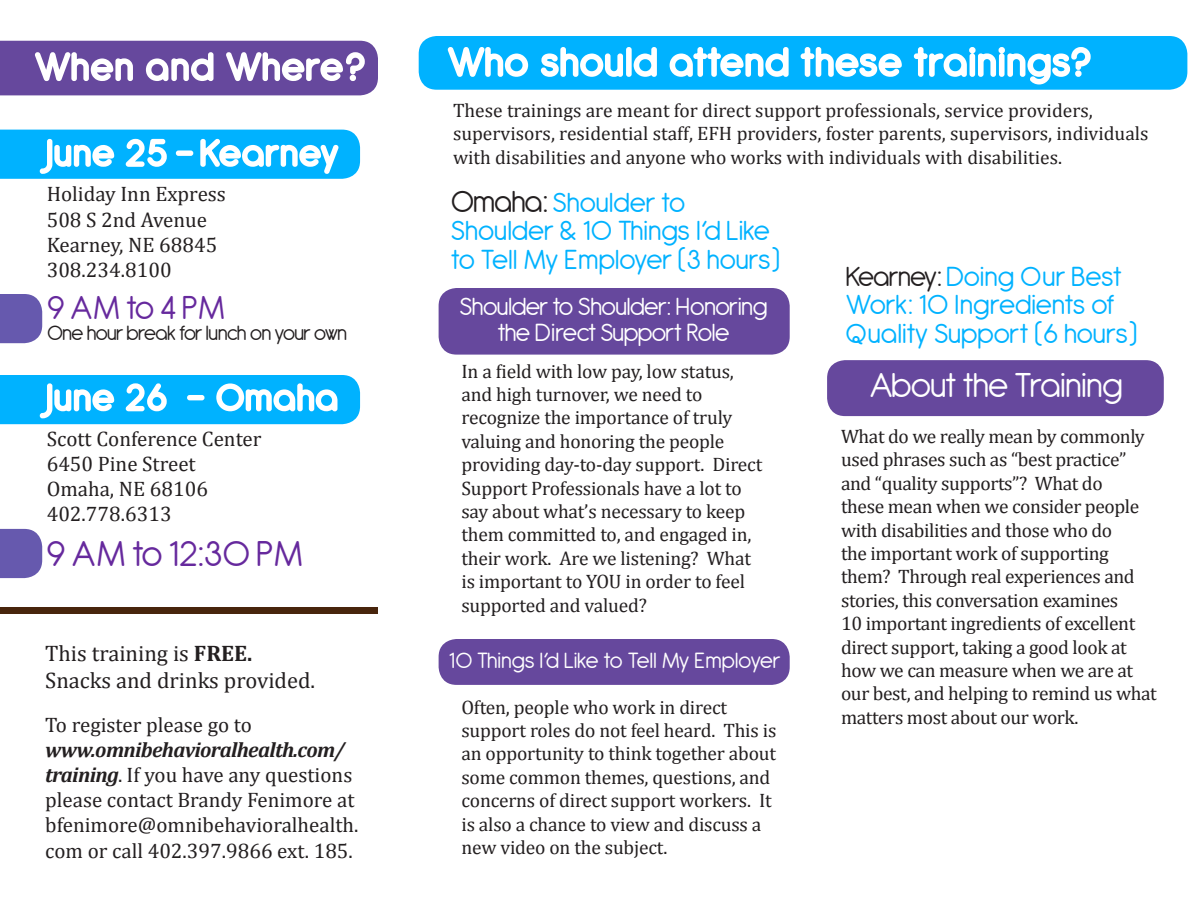
<style>
.page{position:relative;width:1188px;height:918px;background:#fff}
.page>*{position:absolute;margin:0;border:0;box-sizing:border-box;transform-origin:0 0}
.t1{font:39px "Antipasto";color:#66299d}
.t2{font:37.5px "Antipasto";letter-spacing:-.04em;color:#fff}
.t3{font:36px "Antipasto";color:#66299d}
.t4{font:30px/28.5px "Antipasto";letter-spacing:-.02em;color:#00b2ff}
.t5{font:27px/25.5px "Antipasto";letter-spacing:-.04em;color:#fff;text-align:center}
.t6{font:24px "Antipasto";letter-spacing:-.02em;color:#fff}
.t7{font:22.5px "Cambria";color:#231f20}
.t8{font:22.5px "Antipasto";letter-spacing:-.05em;color:#231f20}
.t9{font:21px/25.2px "Cambria";color:#231f20}
.t10{font:19.5px/23.4px "Cambria";letter-spacing:-.01em;color:#231f20}
.s1{font-weight:700}
.s2{font-weight:700;font-style:italic}
.s3{font-size:33px;color:#231f20}
.s4{color:#231f20}
</style>
<div class="page">
<div style="left:0;top:294px;width:42px;height:49px;background:#6659ae"></div>
<div style="left:0;top:529px;width:42px;height:49px;background:#6659ae"></div>
<div style="left:419px;top:36px;width:768px;height:54px;background:#00b2ff;border-radius:18px"></div>
<div style="left:827px;top:360px;width:337px;height:56px;background:#66489d;border-radius:18px"></div>
<div style="left:439px;top:288px;width:351px;height:67px;background:#66489d;border-radius:18px"></div>
<div style="left:439px;top:639px;width:351px;height:46px;background:#66489d;border-radius:18px"></div>
<svg style="left:447px;top:47px;width:82px;height:30px"></svg>
<svg style="left:540px;top:47px;width:117px;height:30px"></svg>
<svg style="left:669px;top:47px;width:120px;height:30px"></svg>
<svg style="left:800px;top:47px;width:102px;height:30px"></svg>
<svg style="left:913px;top:47px;width:178px;height:38px"></svg>
<svg style="left:0;top:40px;width:378px;height:55px"></svg>
<svg style="left:0;top:375px;width:360px;height:49px"></svg>
<svg style="left:0;top:130px;width:360px;height:49px"></svg>
<div style="left:0;top:608px;width:378px;height:6px;background:#48250d"></div>
<p class="t9" style="left:47px;top:181px;width:181px">Holiday Inn Express<br>508 S 2nd Avenue</p>
<p class="t9" style="left:47px;top:232px;width:172px">Kearney, NE 68845</p>
<p class="t9" style="left:47px;top:257px;width:126px">308.234.8100</p>
<p class="t3" style="left:47px;top:287px;width:180px">9 AM to 4 PM</p>
<p class="t8" style="left:47px;top:320px;width:302px">One hour break for lunch on your own</p>
<p class="t9" style="left:47px;top:426px;width:216px">Scott Conference Center</p>
<p class="t9" style="left:47px;top:451px;width:150px">6450 Pine Street</p>
<p class="t9" style="left:47px;top:476px;width:163px">Omaha, NE 68106</p>
<p class="t9" style="left:47px;top:502px;width:126px">402.778.6313</p>
<p class="t1" style="left:46px;top:532px;width:259px">9 AM to 12:30 PM</p>
<p class="t7" style="left:45px;top:640px;width:209px">This training is <span class="s1">FREE.</span></p>
<p class="t7" style="left:45px;top:667px;width:271px">Snacks and drinks provided.</p>
<p class="t9" style="left:45px;top:712px;width:208px">To register please go to</p>
<p class="t9" style="left:45px;top:737px;width:315px"><span class="s2">www.omnibehavioralhealth.com/ training</span>. If you have any questions please contact Brandy Fenimore at bfenimore@omnibehavioralhealth. com or call 402.397.9866 ext. 185.</p>
<p class="t10" style="left:453px;top:98px;width:697px">These trainings are meant for direct support professionals, service providers, supervisors, residential staff, EFH providers, foster parents, supervisors, individuals with disabilities and anyone who works with individuals with disabilities.</p>
<p class="t4" style="left:451px;top:189px;width:331px"><span class="s3">Omaha:</span> Shoulder to<br>Shoulder &amp; 10 Things I’d Like to Tell My Employer (3 hours)</p>
<p class="t5" style="left:460px;top:294px;width:310px">Shoulder to Shoulder: Honoring the Direct Support Role</p>
<p class="t10" style="left:461px;top:359px;width:302px">In a field with low pay, low status, and high turnover, we need to recognize the importance of truly valuing and honoring the people providing day-to-day support. Direct<br>Support Professionals have a lot to say about what’s necessary to keep them committed to, and engaged in, their work. Are we listening? What is important to YOU in order to feel supported and valued?</p>
<p class="t6" style="left:449px;top:647px;width:333px">10 Things I’d Like to Tell My Employer</p>
<p class="t10" style="left:461px;top:695px;width:317px">Often, people who work in direct support roles do not feel heard. This is an opportunity to think together about some common themes, questions, and concerns of direct support workers. It is also a chance to view and discuss a new video on the subject.</p>
<p class="t4" style="left:846px;top:263px;width:293px"><span class="s4">Kearney:</span> Doing Our Best<br>Work: 10 Ingredients of<br>Quality Support (6 hours)</p>
<p class="t2" style="left:869px;top:364px;width:255px">About the Training</p>
<p class="t10" style="left:841px;top:425px;width:317px">What do we really mean by commonly used phrases such as “best practice” and “quality supports”? What do<br>these mean when we consider people with disabilities and those who do<br>the important work of supporting them? Through real experiences and stories, this conversation examines<br>10 important ingredients of excellent direct support, taking a good look at how we can measure when we are at our best, and helping to remind us what matters most about our work.</p>
</div>
